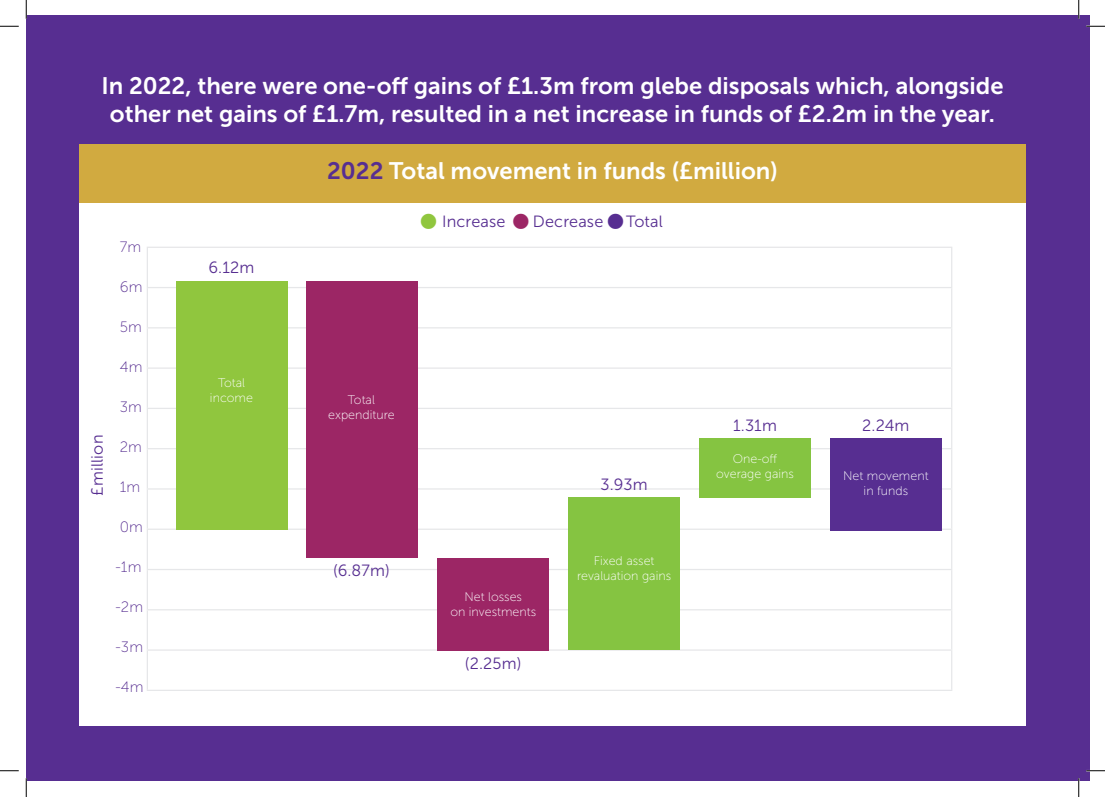
<style>
.page{position:relative;width:1105px;height:797px;background:#fff}
.page>*{position:absolute;margin:0;border:0;box-sizing:border-box;transform-origin:0 0}
.t1{font:26.25px "Wingdings";color:#9c2665}
.t2{font:26.25px "Wingdings";color:#572e91}
.t3{font:23.75px/28.5px "Museo Sans 700";color:#fff;text-align:center}
.t4{font:16.25px "Museo Sans 300";letter-spacing:.01em;color:#572e91}
.t5{font:15px "Museo Sans 100";letter-spacing:.01em;color:#572e91}
.t6{font:12.5px/15px "Museo Sans 100";color:#fff;text-align:center}
.s1{color:#572e91}
.s2{color:#90c63e}
</style>
<div class="page">
<div style="left:26px;top:16px;width:1063px;height:765px;background:#572e91"></div>
<div style="left:79px;top:143px;width:946px;height:60px;background:#d1aa40"></div>
<div style="left:79px;top:203px;width:946px;height:522px;background:#fff"></div>
<hr style="left:147px;top:247px;width:805px;height:1px;background:#e6e7e9">
<hr style="left:147px;top:248px;width:1px;height:39px;background:#e6e7e9">
<hr style="left:951px;top:248px;width:1px;height:39px;background:#e6e7e9">
<hr style="left:147px;top:287px;width:805px;height:1px;background:#e6e7e9">
<hr style="left:147px;top:288px;width:1px;height:39px;background:#e6e7e9">
<hr style="left:951px;top:288px;width:1px;height:39px;background:#e6e7e9">
<hr style="left:147px;top:327px;width:805px;height:1px;background:#e6e7e9">
<hr style="left:147px;top:328px;width:1px;height:39px;background:#e6e7e9">
<hr style="left:951px;top:328px;width:1px;height:39px;background:#e6e7e9">
<hr style="left:147px;top:367px;width:805px;height:2px;background:#e6e7e9">
<hr style="left:147px;top:369px;width:1px;height:39px;background:#e6e7e9">
<hr style="left:951px;top:369px;width:1px;height:39px;background:#e6e7e9">
<hr style="left:147px;top:408px;width:805px;height:1px;background:#e6e7e9">
<hr style="left:147px;top:409px;width:1px;height:39px;background:#e6e7e9">
<hr style="left:951px;top:409px;width:1px;height:39px;background:#e6e7e9">
<hr style="left:147px;top:448px;width:805px;height:1px;background:#e6e7e9">
<hr style="left:147px;top:449px;width:1px;height:39px;background:#e6e7e9">
<hr style="left:951px;top:449px;width:1px;height:39px;background:#e6e7e9">
<hr style="left:147px;top:488px;width:805px;height:1px;background:#e6e7e9">
<hr style="left:147px;top:489px;width:1px;height:39px;background:#e6e7e9">
<hr style="left:951px;top:489px;width:1px;height:39px;background:#e6e7e9">
<hr style="left:147px;top:528px;width:805px;height:2px;background:#e6e7e9">
<hr style="left:147px;top:530px;width:1px;height:39px;background:#e6e7e9">
<hr style="left:951px;top:530px;width:1px;height:39px;background:#e6e7e9">
<hr style="left:147px;top:569px;width:805px;height:1px;background:#e6e7e9">
<hr style="left:147px;top:570px;width:1px;height:39px;background:#e6e7e9">
<hr style="left:951px;top:570px;width:1px;height:39px;background:#e6e7e9">
<hr style="left:147px;top:609px;width:805px;height:1px;background:#e6e7e9">
<hr style="left:147px;top:610px;width:1px;height:39px;background:#e6e7e9">
<hr style="left:951px;top:610px;width:1px;height:39px;background:#e6e7e9">
<hr style="left:147px;top:649px;width:805px;height:1px;background:#e6e7e9">
<hr style="left:147px;top:650px;width:1px;height:39px;background:#e6e7e9">
<hr style="left:951px;top:650px;width:1px;height:39px;background:#e6e7e9">
<hr style="left:147px;top:689px;width:805px;height:2px;background:#e6e7e9">
<div style="left:176px;top:281px;width:111px;height:249px;background:#90c63e"></div>
<div style="left:307px;top:281px;width:111px;height:277px;background:#9c2665"></div>
<div style="left:438px;top:558px;width:111px;height:92px;background:#9c2665"></div>
<div style="left:569px;top:498px;width:111px;height:152px;background:#85c441"></div>
<div style="left:699px;top:438px;width:111px;height:60px;background:#85c441"></div>
<div style="left:830px;top:438px;width:111px;height:92px;background:#572e91"></div>
<svg style="left:0;top:25px;width:19px;height:2px"></svg>
<svg style="left:1086px;top:25px;width:19px;height:2px"></svg>
<svg style="left:0;top:770px;width:19px;height:1px"></svg>
<svg style="left:1086px;top:770px;width:19px;height:1px"></svg>
<svg style="left:25px;top:0;width:2px;height:19px"></svg>
<svg style="left:25px;top:778px;width:2px;height:19px"></svg>
<svg style="left:1078px;top:0;width:1px;height:19px"></svg>
<svg style="left:1078px;top:778px;width:1px;height:19px"></svg>
<p class="t3" style="left:101px;top:71px;width:904px">In 2022, there were one-off gains of £1.3m from glebe disposals which, alongside other net gains of £1.7m, resulted in a net increase in funds of £2.2m in the year.</p>
<p class="t3" style="left:327px;top:157px;width:452px"><span class="s1">2022</span> Total movement in funds (£million)</p>
<p class="t4" style="left:89px;top:495px;width:62px;rotate:-90deg">£million</p>
<p class="t5" style="left:120px;top:239px;width:23px">7m</p>
<p class="t5" style="left:120px;top:279px;width:24px">6m</p>
<p class="t5" style="left:120px;top:319px;width:24px">5m</p>
<p class="t5" style="left:120px;top:359px;width:24px">4m</p>
<p class="t5" style="left:120px;top:399px;width:24px">3m</p>
<p class="t5" style="left:120px;top:439px;width:24px">2m</p>
<p class="t5" style="left:120px;top:479px;width:22px">1m</p>
<p class="t5" style="left:120px;top:519px;width:25px">0m</p>
<p class="t5" style="left:115px;top:559px;width:28px">-1m</p>
<p class="t5" style="left:115px;top:599px;width:29px">-2m</p>
<p class="t5" style="left:115px;top:639px;width:29px">-3m</p>
<p class="t5" style="left:115px;top:679px;width:30px">-4m</p>
<p class="t4" style="left:209px;top:259px;width:47px">6.12m</p>
<p class="t6" style="left:210px;top:375px;width:45px">Total income</p>
<p class="t4" style="left:419px;top:213px;width:88px"><span class="s2">●</span> Increase</p>
<p class="t4" style="left:533px;top:213px;width:72px">Decrease</p>
<p class="t4" style="left:626px;top:213px;width:38px">Total</p>
<p class="t1" style="left:511px;top:207px;width:21px">●</p>
<p class="t2" style="left:606px;top:207px;width:21px">●</p>
<p class="t6" style="left:328px;top:393px;width:68px">Total expenditure</p>
<p class="t4" style="left:333px;top:561px;width:58px">(6.87m)</p>
<p class="t6" style="left:450px;top:589px;width:87px">Net losses<br>on investments</p>
<p class="t4" style="left:465px;top:654px;width:58px">(2.25m)</p>
<p class="t4" style="left:601px;top:475px;width:49px">3.93m</p>
<p class="t6" style="left:577px;top:553px;width:96px">Fixed asset revaluation gains</p>
<p class="t4" style="left:733px;top:417px;width:45px">1.31m</p>
<p class="t4" style="left:862px;top:417px;width:49px">2.24m</p>
<p class="t6" style="left:716px;top:451px;width:79px">One-off overage gains</p>
<p class="t6" style="left:843px;top:468px;width:87px">Net movement in funds</p>
</div>
